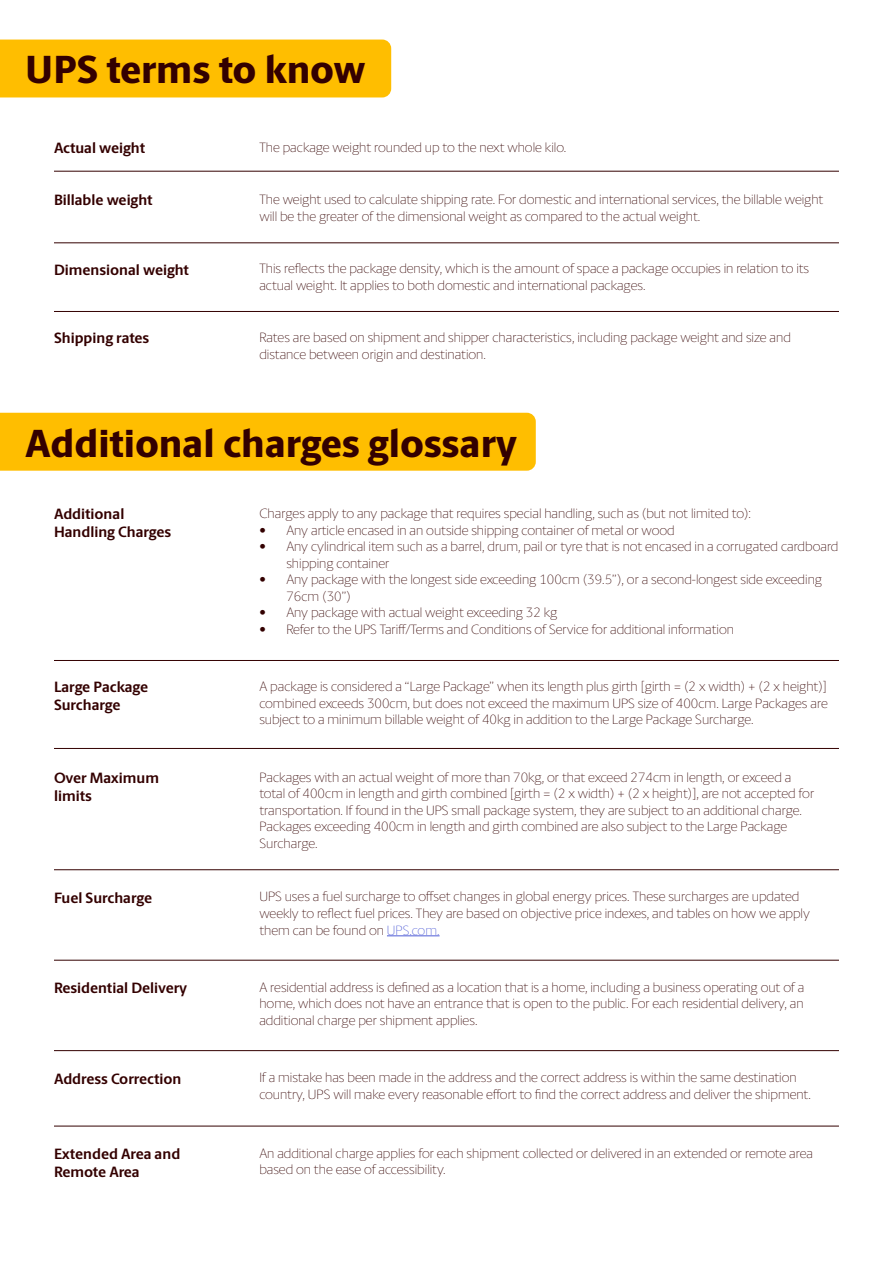
<style>
.page{position:relative;width:893px;height:1263px;background:#fff}
.page>*{position:absolute;margin:0;border:0;box-sizing:border-box;transform-origin:0 0}
.Paragraph_Style_7{font:800 39.3px "UPS Berlingske Sans";color:#300}
.Paragraph_Style_6{font:700 15px/18px "UPS Berlingske Sans";color:#300}
.Paragraph_Style_4{font:200 13.5px/16.5px "UPS Berlingske Sans";color:#300}
.s1{color:#4f5cd6}
</style>
<div class="page">
<hr style="left:54px;top:171px;width:785px;height:1px;background:#300">
<hr style="left:54px;top:242px;width:785px;height:1px;background:#300">
<hr style="left:54px;top:311px;width:785px;height:1px;background:#300">
<div style="left:0;top:40px;width:391px;height:57px;background:#ffbe00"></div>
<div style="left:0;top:413px;width:536px;height:58px;background:#ffbe00"></div>
<hr style="left:387px;top:935px;width:53px;height:1px;background:#4f5cd6">
<hr style="left:54px;top:748px;width:785px;height:1px;background:#300">
<hr style="left:54px;top:660px;width:785px;height:1px;background:#300">
<hr style="left:54px;top:869px;width:785px;height:1px;background:#300">
<hr style="left:54px;top:960px;width:785px;height:1px;background:#300">
<hr style="left:54px;top:1050px;width:785px;height:1px;background:#300">
<hr style="left:54px;top:1126px;width:785px;height:1px;background:#300">
<p class="Paragraph_Style_7" style="left:25px;top:40px;width:342px">UPS terms to know</p>
<p class="Paragraph_Style_6" style="left:54px;top:139px;width:93px">Actual weight</p>
<p class="Paragraph_Style_6" style="left:54px;top:191px;width:100px">Billable weight</p>
<p class="Paragraph_Style_6" style="left:54px;top:260px;width:136px">Dimensional weight</p>
<p class="Paragraph_Style_6" style="left:54px;top:329px;width:97px">Shipping rates</p>
<p class="Paragraph_Style_4" style="left:259px;top:139px;width:309px">The package weight rounded up to the next whole kilo.</p>
<p class="Paragraph_Style_4" style="left:259px;top:191px;width:565px">The weight used to calculate shipping rate. For domestic and international services, the billable weight will be the greater of the dimensional weight as compared to the actual weight.</p>
<p class="Paragraph_Style_4" style="left:259px;top:261px;width:551px">This reflects the package density, which is the amount of space a package occupies in relation to its actual weight. It applies to both domestic and international packages.</p>
<p class="Paragraph_Style_4" style="left:259px;top:329px;width:533px">Rates are based on shipment and shipper characteristics, including package weight and size and distance between origin and destination.</p>
<p class="Paragraph_Style_7" style="left:25px;top:414px;width:493px">Additional charges glossary</p>
<p class="Paragraph_Style_6" style="left:54px;top:505px;width:72px">Additional</p>
<p class="Paragraph_Style_6" style="left:54px;top:523px;width:119px">Handling Charges</p>
<p class="Paragraph_Style_6" style="left:54px;top:678px;width:96px">Large Package<br>Surcharge</p>
<p class="Paragraph_Style_6" style="left:54px;top:769px;width:107px">Over Maximum</p>
<p class="Paragraph_Style_6" style="left:54px;top:787px;width:40px">limits</p>
<p class="Paragraph_Style_6" style="left:54px;top:888px;width:100px">Fuel Surcharge</p>
<p class="Paragraph_Style_6" style="left:54px;top:979px;width:135px">Residential Delivery</p>
<p class="Paragraph_Style_6" style="left:54px;top:1069px;width:129px">Address Correction</p>
<p class="Paragraph_Style_6" style="left:54px;top:1144px;width:128px">Extended Area and<br>Remote Area</p>
<p class="Paragraph_Style_4" style="left:259px;top:505px;width:493px">Charges apply to any package that requires special handling, such as (but not limited to):</p>
<p class="Paragraph_Style_4" style="left:259px;top:522px;width:417px">• Any article encased in an outside shipping container of metal or wood</p>
<p class="Paragraph_Style_4" style="left:286px;top:538px;width:554px;text-indent:-27px">• Any cylindrical item such as a barrel, drum, pail or tyre that is not encased in a corrugated cardboard shipping container</p>
<p class="Paragraph_Style_4" style="left:286px;top:571px;width:537px;text-indent:-27px">• Any package with the longest side exceeding 100cm (39.5”), or a second-longest side exceeding<br>76cm (30”)</p>
<p class="Paragraph_Style_4" style="left:259px;top:604px;width:299px">• Any package with actual weight exceeding 32 kg</p>
<p class="Paragraph_Style_4" style="left:259px;top:621px;width:476px">• Refer to the UPS Tariff/Terms and Conditions of Service for additional information</p>
<p class="Paragraph_Style_4" style="left:259px;top:678px;width:570px;text-align:justify">A package is considered a “Large Package” when its length plus girth [girth = (2 x width) + (2 x height)] combined exceeds 300cm, but does not exceed the maximum UPS size of 400cm. Large Packages are subject to a minimum billable weight of 40kg in addition to the Large Package Surcharge.</p>
<p class="Paragraph_Style_4" style="left:259px;top:769px;width:556px">Packages with an actual weight of more than 70kg, or that exceed 274cm in length, or exceed a total of 400cm in length and girth combined [girth = (2 x width) + (2 x height)], are not accepted for transportation. If found in the UPS small package system, they are subject to an additional charge.<br>Packages exceeding 400cm in length and girth combined are also subject to the Large Package Surcharge.</p>
<p class="Paragraph_Style_4" style="left:259px;top:888px;width:552px">UPS uses a fuel surcharge to offset changes in global energy prices. These surcharges are updated weekly to reflect fuel prices. They are based on objective price indexes, and tables on how we apply them can be found on <span class="s1">UPS.com.</span></p>
<p class="Paragraph_Style_4" style="left:259px;top:979px;width:546px;text-align:justify">A residential address is defined as a location that is a home, including a business operating out of a home, which does not have an entrance that is open to the public. For each residential delivery, an additional charge per shipment applies.</p>
<p class="Paragraph_Style_4" style="left:259px;top:1069px;width:553px">If a mistake has been made in the address and the correct address is within the same destination country, UPS will make every reasonable effort to find the correct address and deliver the shipment.</p>
<p class="Paragraph_Style_4" style="left:259px;top:1145px;width:555px">An additional charge applies for each shipment collected or delivered in an extended or remote area based on the ease of accessibility.</p>
</div>
